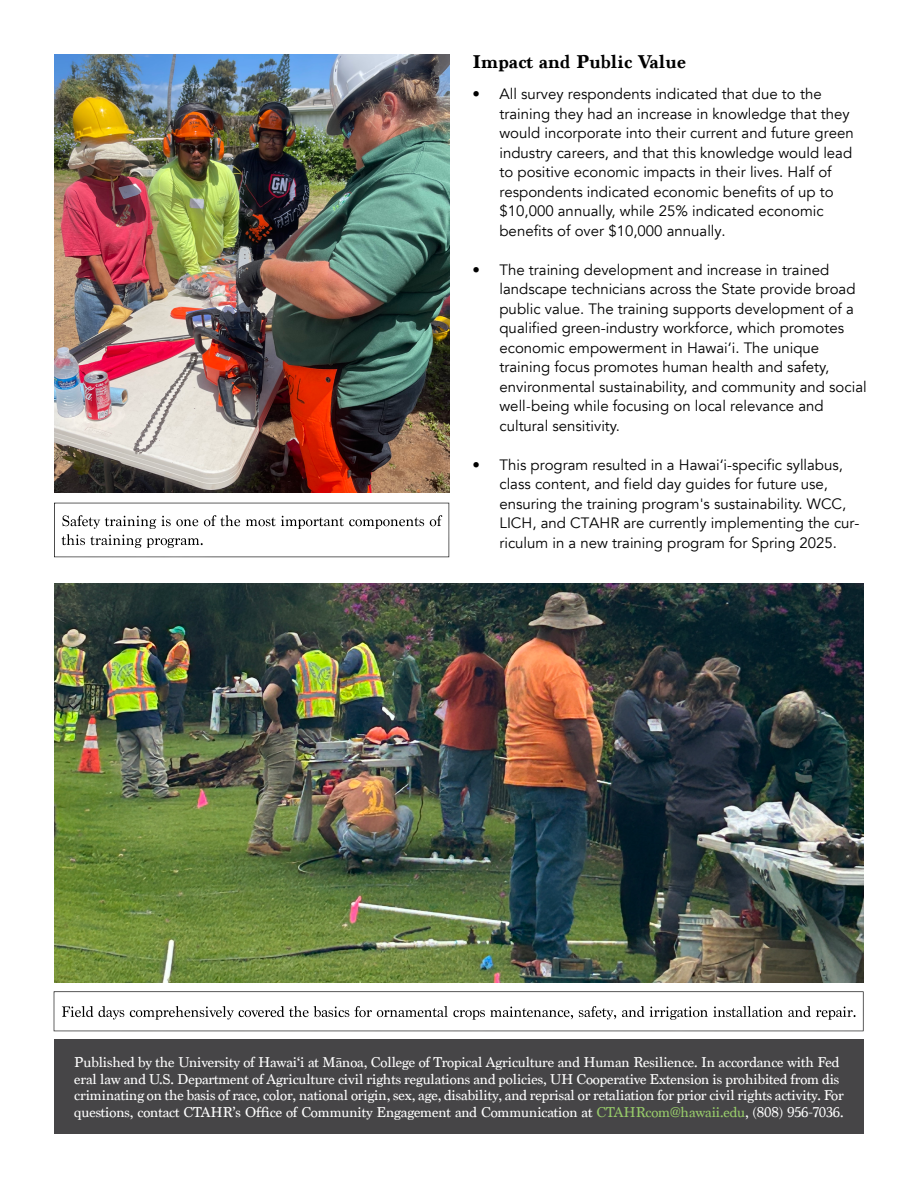
<style>
.page{position:relative;width:918px;height:1188px;background:#fff}
.page>*{position:absolute;margin:0;border:0;box-sizing:border-box;transform-origin:0 0}
.t1{font:700 19.5px "Marion";color:#000}
.t2{font:15px/19.5px "Avenir";color:#000}
.t3{font:15px/16.5px "Marion";letter-spacing:-.01em;color:#fff}
.s1{font-family:"Minion Pro"}
.s2{color:#98cc6a}
</style>
<div class="page">
<div style="left:54px;top:1040px;width:810px;height:94px;background:#464547"></div>
<img style="left:54px;top:54px;width:395px;height:437px">
<div style="left:42px;top:491px;width:429px;height:68px;background:#000;opacity:.75"></div>
<div style="left:41px;top:980px;width:844px;height:52px;background:#000;opacity:.75"></div>
<img style="left:54px;top:583px;width:810px;height:400px">
<h2 class="t1" style="left:472px;top:50px;width:215px">Impact and Public Value</h2>
<p class="t2" style="left:500px;top:85px;width:356px;text-indent:-27px">• All survey respondents indicated that due to the training they had an increase in knowledge that they would incorporate into their current and future green industry careers, and that this knowledge would lead to positive economic impacts in their lives. Half of respondents indicated economic benefits of up to $10,000 annually, while 25% indicated economic benefits of over $10,000 annually.</p>
<p class="t2" style="left:500px;top:260px;width:369px;text-indent:-27px">• The training development and increase in trained landscape technicians across the State provide broad public value. The training supports development of a qualified green-industry workforce, which promotes economic empowerment in Hawai‘i. The unique training focus promotes human health and safety, environmental sustainability, and community and social well<span class="s1">-</span>being while focusing on local relevance and cultural sensitivity.</p>
<p class="t2" style="left:500px;top:455px;width:362px;text-indent:-27px">• This program resulted in a Hawai‘i-specific syllabus, class content, and field day guides for future use, ensuring the training program's sustainability. WCC, LICH, and CTAHR are currently implementing the cur&shy;riculum in a new training program for Spring 2025.</p>
<p class="t3" style="left:74px;top:1055px;width:771px">Published by the University of Hawai‘i at Mānoa, College of Tropical Agriculture and Human Resilience. In accordance with Fed eral law and U.S. Department of Agriculture civil rights regulations and policies, UH Cooperative Extension is prohibited from dis criminating on the basis of race, color, national origin, sex, age, disability, and reprisal or retaliation for prior civil rights activity. For questions, contact CTAHR’s Office of Community Engagement and Communication at <span class="s2">CTAHRcom@hawaii.edu</span>, (808) 956-7036.</p>
</div>
